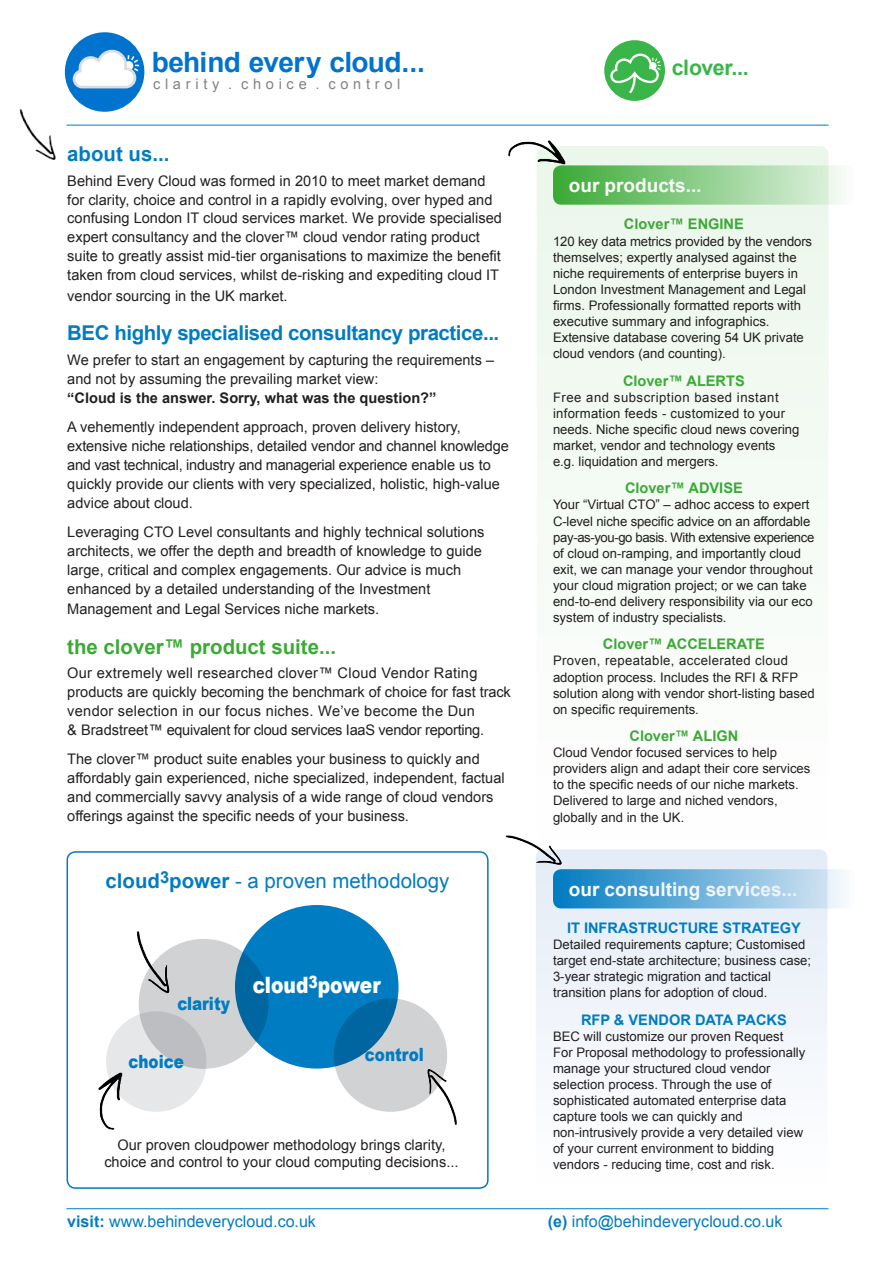
<style>
.page{position:relative;width:893px;height:1263px;background:#fff}
.page>*{position:absolute;margin:0;border:0;box-sizing:border-box;transform-origin:0 0}
.t1{font:700 28.05px "Arial";letter-spacing:-.02em;color:#0073ce}
.t2{font:900 22.5px "Arial";color:#fff;scale:.83 1}
.t3{font:700 21.3px "Arial";letter-spacing:-.01em;color:#3ab54a}
.t4{font:700 20.4px "Arial";letter-spacing:-.02em;color:#007cc2}
.t5{font:20.4px "Arial";color:#007cc2}
.t6{font:700 20.4px "Arial";color:#3aaa35}
.t7{font:700 18.9px "Arial";color:#fff}
.t8{font:900 18.3px "Arial";color:#007cc2;scale:.83 1}
.t9{font:16.05px "Arial";color:#007cc2}
.t10{font:14.55px/18.9px "Arial";color:#231f20}
.t11{font:700 14.55px "Arial";color:#3aaa35}
.t12{font:700 14.55px "Arial";color:#231f20}
.t13{font:700 14.55px "Arial";color:#007cc2}
.t14{font:14.55px "Arial";letter-spacing:.325em;color:#808285}
.t15{font:13.05px/16px "Arial";color:#231f20}
.s1{font-weight:700}
</style>
<div class="page">
<div style="left:537px;top:146px;width:291px;height:695px;background:#f5fbf5;border-radius:8px"></div>
<div style="left:553px;top:165px;width:302px;height:40px;background:linear-gradient(to right,#37a831,#eff8ef);border-radius:8px"></div>
<div style="left:67px;top:851px;width:422px;height:338px;border:2px solid #007cc2;border-radius:8px"></div>
<div style="left:235px;top:905px;width:163px;height:163px;background:#007cc2;border-radius:50%"></div>
<svg style="left:139px;top:939px;width:130px;height:130px;background:#a4bbc9"></svg>
<svg style="left:106px;top:1011px;width:100px;height:101px;background:#d8d9dc"></svg>
<svg style="left:334px;top:998px;width:113px;height:114px;background:#9bb6c7"></svg>
<img style="left:137px;top:931px;width:37px;height:67px">
<img style="left:422px;top:1065px;width:35px;height:60px">
<img style="left:98px;top:1070px;width:31px;height:60px">
<hr style="left:67px;top:1208px;width:761px;height:1px;background:#007cc2">
<hr style="left:67px;top:125px;width:761px;height:1px;background:#007cc2">
<div style="left:604px;top:40px;width:61px;height:61px;background:#3ab54a;border-radius:50%"></div>
<svg style="left:610px;top:54px;width:52px;height:41px"></svg>
<img style="left:508px;top:140px;width:60px;height:31px">
<div style="left:536px;top:849px;width:291px;height:334px;background:linear-gradient(to bottom,#e3ebf6,#fefefe);border-radius:8px"></div>
<svg style="left:553px;top:869px;width:302px;height:39px;background:#74b5dc"></svg>
<img style="left:505px;top:835px;width:61px;height:33px">
<div style="left:65px;top:32px;width:79px;height:80px;background:#0073ce;border-radius:50%"></div>
<svg style="left:71px;top:48px;width:69px;height:41px"></svg>
<img style="left:19px;top:109px;width:37px;height:51px">
<p class="t1" style="left:152px;top:44px;width:275px">behind every cloud...</p>
<p class="t14" style="left:153px;top:74px;width:249px">clarity . choice . control</p>
<p class="t4" style="left:67px;top:140px;width:104px">about us...</p>
<p class="t10" style="left:67px;top:171px;width:436px">Behind Every Cloud was formed in 2010 to meet market demand for clarity, choice and control in a rapidly evolving, over hyped and confusing London IT cloud services market. We provide specialised expert consultancy and the clover™ cloud vendor rating product suite to greatly assist mid-tier organisations to maximize the benefit taken from cloud services, whilst de-risking and expediting cloud IT</p>
<p class="t10" style="left:67px;top:286px;width:222px">vendor sourcing in the UK market.</p>
<p class="t4" style="left:67px;top:319px;width:433px">BEC highly specialised consultancy practice...</p>
<p class="t10" style="left:67px;top:350px;width:428px">We prefer to start an engagement by capturing the requirements – and not by assuming the prevailing market view:</p>
<p class="t12" style="left:67px;top:388px;width:371px">“Cloud is the answer. Sorry, what was the question?”</p>
<p class="t10" style="left:67px;top:418px;width:443px">A vehemently independent approach, proven delivery history, extensive niche relationships, detailed vendor and channel knowledge and vast technical, industry and managerial experience enable us to quickly provide our clients with very specialized, holistic, high-value advice about cloud.</p>
<p class="t10" style="left:67px;top:523px;width:419px">Leveraging CTO Level consultants and highly technical solutions architects, we offer the depth and breadth of knowledge to guide large, critical and complex engagements. Our advice is much enhanced by a detailed understanding of the Investment</p>
<p class="t10" style="left:67px;top:600px;width:313px">Management and Legal Services niche markets.</p>
<p class="t6" style="left:67px;top:633px;width:270px">the clover™ product suite...</p>
<p class="t10" style="left:67px;top:664px;width:445px">Our extremely well researched clover™ Cloud Vendor Rating products are quickly becoming the benchmark of choice for fast track vendor selection in our focus niches. We’ve become the Dun<br>&amp; Bradstreet™ equivalent for cloud services IaaS vendor reporting.</p>
<p class="t10" style="left:67px;top:750px;width:439px">The clover™ product suite enables your business to quickly and affordably gain experienced, niche specialized, independent, factual and commercially savvy analysis of a wide range of cloud vendors offerings against the specific needs of your business.</p>
<p class="t5" style="left:106px;top:867px;width:345px"><span class="s1">cloud</span><sup>3</sup><span class="s1">power</span> - a proven methodology</p>
<p class="t8" style="left:177px;top:990px;width:65px">clarity</p>
<p class="t8" style="left:129px;top:1048px;width:68px">choice</p>
<p class="t2" style="left:253px;top:969px;width:156px">cloud<sup>3</sup>power</p>
<p class="t8" style="left:365px;top:1041px;width:73px">control</p>
<p class="t10" style="left:117px;top:1135px;width:329px">Our proven cloudpower methodology brings clarity,</p>
<p class="t10" style="left:104px;top:1153px;width:356px">choice and control to your cloud computing decisions...</p>
<p class="t3" style="left:672px;top:54px;width:79px">clover...</p>
<p class="t7" style="left:569px;top:173px;width:134px">our products...</p>
<p class="t11" style="left:624px;top:215px;width:121px">Clover™ ENGINE</p>
<p class="t15" style="left:553px;top:233px;width:261px">120 key data metrics provided by the vendors themselves; expertly analysed against the niche requirements of enterprise buyers in London Investment Management and Legal firms. Professionally formatted reports with executive summary and infographics.<br>Extensive database covering 54 UK private cloud vendors (and counting).</p>
<p class="t11" style="left:623px;top:371px;width:123px">Clover™ ALERTS</p>
<p class="t15" style="left:553px;top:389px;width:248px">Free and subscription based instant information feeds - customized to your needs. Niche specific cloud news covering market, vendor and technology events e.g. liquidation and mergers.</p>
<p class="t11" style="left:625px;top:479px;width:119px">Clover™ ADVISE</p>
<p class="t15" style="left:553px;top:497px;width:263px">Your “Virtual CTO” – adhoc access to expert C-level niche specific advice on an affordable pay-as-you-go basis. With extensive experience of cloud on-ramping, and importantly cloud exit, we can manage your vendor throughout your cloud migration project; or we can take end-to-end delivery responsibility via our eco system of industry specialists.</p>
<p class="t11" style="left:603px;top:635px;width:164px">Clover™ ACCELERATE</p>
<p class="t15" style="left:553px;top:653px;width:263px">Proven, repeatable, accelerated cloud adoption process. Includes the RFI &amp; RFP solution along with vendor short-listing based on specific requirements.</p>
<p class="t11" style="left:629px;top:727px;width:110px">Clover™ ALIGN</p>
<p class="t15" style="left:553px;top:745px;width:225px">Cloud Vendor focused services to help</p>
<p class="t15" style="left:553px;top:761px;width:259px">providers align and adapt their core services to the specific needs of our niche markets.<br>Delivered to large and niched vendors,</p>
<p class="t15" style="left:553px;top:809px;width:133px">globally and in the UK.</p>
<p class="t7" style="left:569px;top:877px;width:230px">our consulting services...</p>
<p class="t13" style="left:567px;top:918px;width:235px">IT INFRASTRUCTURE STRATEGY</p>
<p class="t15" style="left:553px;top:937px;width:260px">Detailed requirements capture; Customised target end-state architecture; business case; 3-year strategic migration and tactical transition plans for adoption of cloud.</p>
<p class="t13" style="left:581px;top:1010px;width:207px">RFP &amp; VENDOR DATA PACKS</p>
<p class="t15" style="left:553px;top:1029px;width:254px">BEC will customize our proven Request For Proposal methodology to professionally manage your structured cloud vendor selection process. Through the use of sophisticated automated enterprise data capture tools we can quickly and non-intrusively provide a very detailed view of your current environment to bidding vendors - reducing time, cost and risk.</p>
<p class="t9" style="left:67px;top:1211px;width:250px"><span class="s1">visit:</span> www.behindeverycloud.co.uk</p>
<p class="t9" style="left:548px;top:1211px;width:236px"><span class="s1">(e)</span> info@behindeverycloud.co.uk</p>
</div>
